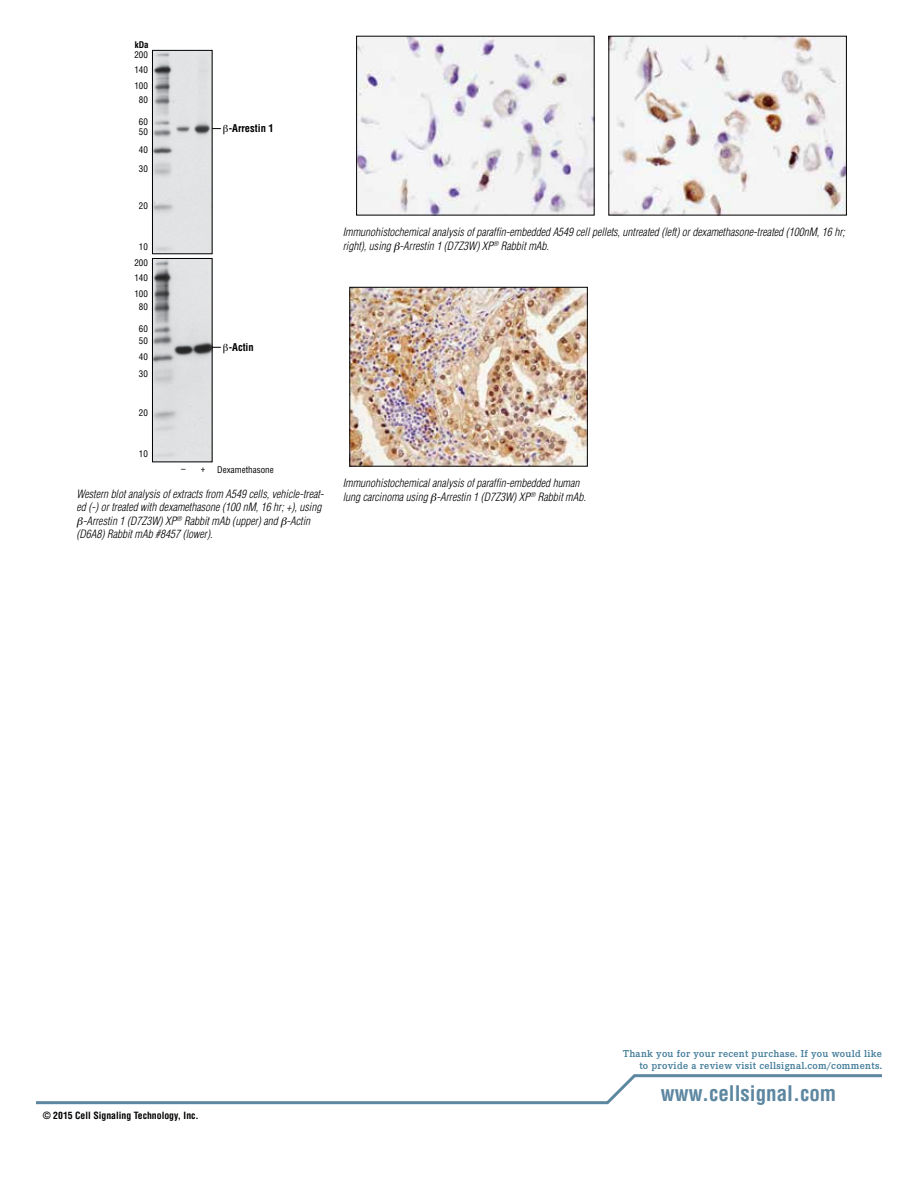
<style>
.page{position:relative;width:918px;height:1188px;background:#fff}
.page>*{position:absolute;margin:0;border:0;box-sizing:border-box;transform-origin:0 0}
.t1{font:700 condensed 21px "Helvetica";color:#5d87a1}
.t2{font:italic 300 condensed 11.25px/13.5px "Helvetica";color:#000}
.t3{font:600 10.5px/12px "Corporate E Pro";letter-spacing:.025em;color:#3e7998;text-align:right}
.t4{font:700 condensed 10.5px "Helvetica";color:#000}
.t5{font:700 condensed 9.75px "Helvetica";color:#000}
.t6{font:condensed 9px/14.5px "Helvetica";color:#000}
.t7{font:700 condensed 9px "Helvetica";color:#000}
</style>
<div class="page">
<svg style="left:36px;top:1074px;width:846px;height:31px"></svg>
<img style="left:154px;top:260px;width:56px;height:200px">
<img style="left:154px;top:52px;width:56px;height:200px">
<div style="left:152px;top:50px;width:60px;height:204px;border:1px solid #000"></div>
<div style="left:152px;top:258px;width:60px;height:204px;border:1px solid #000"></div>
<img style="left:352px;top:289px;width:234px;height:175px">
<div style="left:350px;top:287px;width:238px;height:179px;border:1px solid #000"></div>
<img style="left:358px;top:38px;width:234px;height:175px">
<img style="left:611px;top:38px;width:234px;height:175px">
<svg style="left:212px;top:344px;width:9px;height:9px"></svg>
<svg style="left:212px;top:125px;width:9px;height:10px"></svg>
<p class="t7" style="left:135px;top:39px;width:15px">kDa</p>
<p class="t6" style="left:134px;top:48px;width:15px">200<br>140</p>
<p class="t6" style="left:134px;top:78px;width:15px;text-align:center">100<br>80</p>
<p class="t6" style="left:139px;top:117px;width:10px;line-height:10.1px">60<br>50</p>
<p class="t6" style="left:139px;top:140px;width:10px;line-height:19px">40<br>30</p>
<p class="t6" style="left:139px;top:199px;width:10px">20</p>
<p class="t6" style="left:134px;top:238px;width:15px;line-height:16.6px;text-align:center">10<br>200</p>
<p class="t6" style="left:134px;top:270px;width:15px;line-height:16px">140<br>100</p>
<p class="t6" style="left:139px;top:299px;width:10px">80</p>
<p class="t6" style="left:139px;top:323px;width:10px;line-height:11.6px">60<br>50</p>
<p class="t6" style="left:139px;top:348px;width:10px;line-height:17.5px">40<br>30</p>
<p class="t6" style="left:139px;top:405px;width:10px">20</p>
<p class="t6" style="left:139px;top:446px;width:10px">10</p>
<p class="t4" style="left:229px;top:122px;width:47px">-Arrestin 1</p>
<p class="t4" style="left:229px;top:341px;width:27px">-Actin</p>
<p class="t6" style="left:217px;top:462px;width:58px">Dexamethasone</p>
<p class="t6" style="left:181px;top:462px;width:26px">– +</p>
<p class="t2" style="left:76px;top:487px;width:249px">Western blot analysis of extracts from A549 cells, vehicle-treat-</p>
<p class="t2" style="left:76px;top:500px;width:246px">ed (-) or treated with dexamethasone (100 nM, 16 hr; +), using</p>
<p class="t2" style="left:83px;top:514px;width:229px">-Arrestin 1 (D7Z3W) XP<sup>®</sup> Rabbit mAb (upper) and -Actin</p>
<p class="t2" style="left:76px;top:527px;width:138px">(D6A8) Rabbit mAb #8457 (lower).</p>
<p class="t2" style="left:343px;top:225px;width:504px">Immunohistochemical analysis of paraffin-embedded A549 cell pellets, untreated (left) or dexamethasone-treated (100nM, 16 hr; right), using -Arrestin 1 (D7Z3W) XP<sup>®</sup> Rabbit mAb.</p>
<p class="t2" style="left:343px;top:476px;width:245px">Immunohistochemical analysis of paraffin-embedded human lung carcinoma using -Arrestin 1 (D7Z3W) XP<sup>®</sup> Rabbit mAb.</p>
<p class="t5" style="left:43px;top:1109px;width:158px">© 2015 Cell Signaling Technology, Inc.</p>
<p class="t3" style="left:623px;top:1047px;width:260px">Thank you for your recent purchase. If you would like to provide a review visit cellsignal.com/comments.</p>
<h1 class="t1" style="left:661px;top:1080px;width:177px">www.cellsignal.com</h1>
</div>
